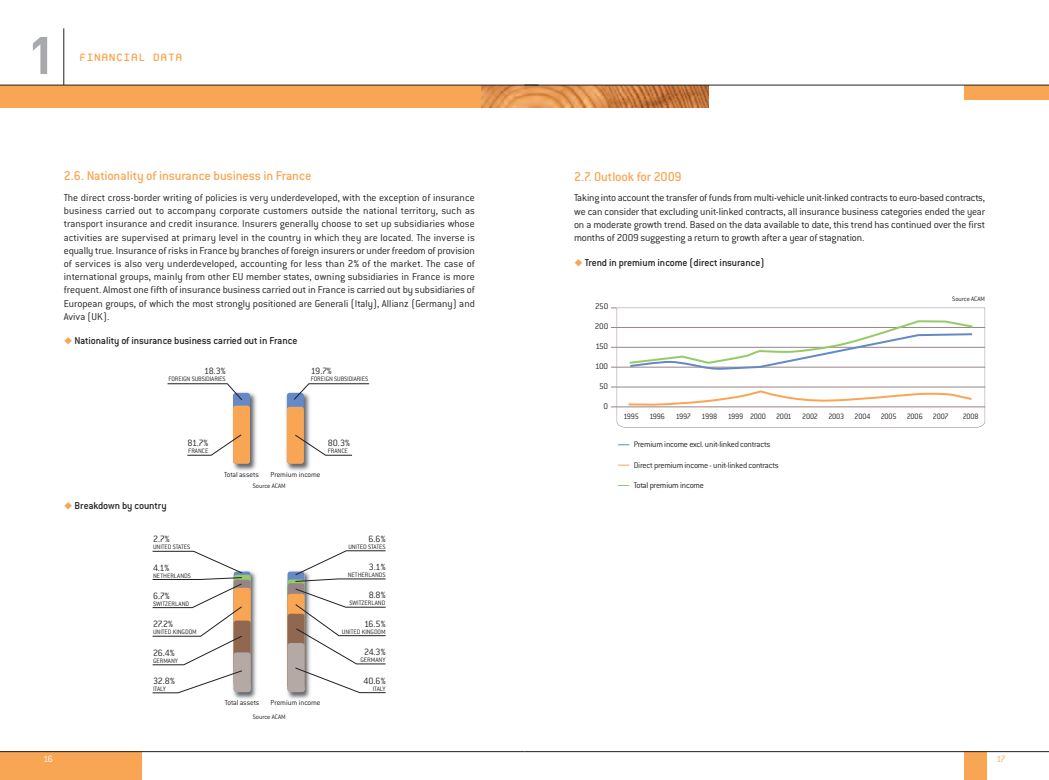
<style>
.page{position:relative;width:1049px;height:780px;background:#fff}
.page>*{position:absolute;margin:0;border:0;box-sizing:border-box;transform-origin:0 0}
.t1{font:700 52px "DIN";color:#a8a9ad}
.t2{font:16px "Platelet";color:#f9a654}
.t3{font:500 14px "Conduit ITC";letter-spacing:-.01em;color:#f9a654}
.t4{font:300 11px/13.2px "Conduit ITC";letter-spacing:-.01em;color:#231f20;text-align:justify}
.t5{font:500 11px "Conduit ITC";letter-spacing:-.01em;color:#231f20}
.t6{font:300 10px "Conduit ITC";letter-spacing:-.06em;color:#231f20}
.t7{font:300 10px "Conduit ITC";color:#fff}
.t8{font:300 10px "Conduit ITC";color:#f9a654}
.t9{font:300 9px "Conduit ITC";letter-spacing:-.025em;color:#231f20}
.t10{font:300 8.5px "Conduit ITC";letter-spacing:-.02em;color:#231f20;scale:.95 1}
.t11{font:300 8px "Conduit ITC";letter-spacing:-.01em;color:#231f20}
.t12{font:300 7px "Conduit ITC";color:#231f20}
.s1{color:#f9a654}
</style>
<div class="page">
<div style="left:964px;top:85px;width:85px;height:14px;background:#f9a654"></div>
<div style="left:964px;top:751px;width:22px;height:29px;background:#f9a654"></div>
<hr style="left:524px;top:751px;width:525px;height:1px;background:#231f20">
<div style="left:0;top:85px;width:482px;height:23px;background:#f9a654"></div>
<img style="left:482px;top:86px;width:227px;height:22px">
<div style="left:0;top:751px;width:142px;height:29px;background:#f9a654"></div>
<hr style="left:0;top:751px;width:524px;height:1px;background:#231f20">
<hr style="left:0;top:85px;width:539px;height:1px;background:#231f20">
<hr style="left:63px;top:28px;width:1px;height:57px;background:#231f20">
<hr style="left:611px;top:387px;width:374px;height:1px;background:#978487">
<hr style="left:611px;top:347px;width:374px;height:1px;background:#978487">
<hr style="left:611px;top:327px;width:374px;height:1px;background:#978487">
<hr style="left:611px;top:367px;width:374px;height:1px;background:#978487">
<svg style="left:617px;top:307px;width:368px;height:120px"></svg>
<hr style="left:611px;top:406px;width:374px;height:1px;background:#978487">
<svg style="left:626px;top:391px;width:347px;height:15px"></svg>
<svg style="left:627px;top:319px;width:348px;height:50px"></svg>
<img style="left:287px;top:582px;width:23px;height:117px">
<img style="left:233px;top:571px;width:23px;height:128px">
<img style="left:233px;top:392px;width:23px;height:79px">
<div style="left:233px;top:393px;width:17px;height:70px;background:#6489c6;border-radius:3px"></div>
<div style="left:233px;top:405px;width:17px;height:58px;background:#f9a654;border-radius:3px"></div>
<img style="left:286px;top:392px;width:24px;height:79px">
<div style="left:287px;top:393px;width:17px;height:70px;background:#6489c6;border-radius:3px"></div>
<div style="left:287px;top:571px;width:17px;height:121px;background:#6489c6;border-radius:3px"></div>
<div style="left:287px;top:579px;width:17px;height:110px;background:#95cb64;border-radius:3px"></div>
<div style="left:287px;top:583px;width:17px;height:105px;background:#978487;border-radius:3px"></div>
<div style="left:287px;top:593px;width:17px;height:97px;background:#f9a654;border-radius:3px"></div>
<div style="left:287px;top:613px;width:17px;height:76px;background:#906750;border-radius:3px"></div>
<div style="left:287px;top:643px;width:17px;height:49px;background:#b5a9a5;border-radius:3px"></div>
<div style="left:234px;top:574px;width:17px;height:104px;background:#95cb64;border-radius:3px"></div>
<div style="left:234px;top:579px;width:17px;height:90px;background:#978487;border-radius:3px"></div>
<div style="left:234px;top:587px;width:17px;height:87px;background:#f9a654;border-radius:3px"></div>
<div style="left:234px;top:620px;width:17px;height:65px;background:#906750;border-radius:3px"></div>
<div style="left:234px;top:652px;width:17px;height:40px;background:#b5a9a5;border-radius:3px"></div>
<div style="left:287px;top:407px;width:17px;height:56px;background:#f9a654;border-radius:3px"></div>
<svg style="left:167px;top:383px;width:76px;height:17px"></svg>
<svg style="left:293px;top:383px;width:77px;height:17px"></svg>
<svg style="left:187px;top:434px;width:55px;height:21px"></svg>
<svg style="left:295px;top:434px;width:57px;height:21px"></svg>
<svg style="left:152px;top:550px;width:91px;height:143px"></svg>
<svg style="left:295px;top:550px;width:91px;height:32px"></svg>
<svg style="left:295px;top:588px;width:91px;height:105px"></svg>
<hr style="left:524px;top:85px;width:525px;height:1px;background:#231f20">
<h1 class="t1" style="left:28px;top:26px;width:30px">1</h1>
<h2 class="t2" style="left:79px;top:46px;width:105px">FINANCIAL DATA</h2>
<p class="t3" style="left:64px;top:171px;width:249px">2.6. Nationality of insurance business in France</p>
<p class="t4" style="left:64px;top:192px;width:413px">The direct cross-border writing of policies is very underdeveloped, with the exception of insurance business carried out to accompany corporate customers outside the national territory, such as transport insurance and credit insurance. Insurers generally choose to set up subsidiaries whose activities are supervised at primary level in the country in which they are located. The inverse is equally true. Insurance of risks in France by branches of foreign insurers or under freedom of provision of services is also very underdeveloped, accounting for less than 2% of the market. The case of international groups, mainly from other EU member states, owning subsidiaries in France is more frequent. Almost one fifth of insurance business carried out in France is carried out by subsidiaries of European groups, of which the most strongly positioned are Generali (Italy), Allianz (Germany) and Aviva (UK).</p>
<p class="t5" style="left:64px;top:337px;width:235px"><span class="s1">◆</span> Nationality of insurance business carried out in France</p>
<p class="t6" style="left:204px;top:368px;width:23px">18.3%</p>
<p class="t12" style="left:168px;top:377px;width:59px">FOREIGN SUBSIDIARIES</p>
<p class="t6" style="left:311px;top:368px;width:23px">19.7%</p>
<p class="t12" style="left:311px;top:377px;width:59px">FOREIGN SUBSIDIARIES</p>
<p class="t6" style="left:188px;top:439px;width:22px">81.7%</p>
<p class="t12" style="left:188px;top:448px;width:22px">FRANCE</p>
<p class="t11" style="left:224px;top:472px;width:36px">Total assets</p>
<p class="t11" style="left:271px;top:472px;width:51px">Premium income</p>
<p class="t6" style="left:328px;top:439px;width:24px">80.3%</p>
<p class="t12" style="left:328px;top:448px;width:22px">FRANCE</p>
<p class="t5" style="left:64px;top:502px;width:104px"><span class="s1">◆</span> Breakdown by country</p>
<p class="t6" style="left:153px;top:536px;width:18px">2.7%</p>
<p class="t12" style="left:153px;top:545px;width:39px">UNITED STATES</p>
<p class="t6" style="left:153px;top:564px;width:18px">4.1%</p>
<p class="t12" style="left:153px;top:573px;width:39px">NETHERLANDS</p>
<p class="t6" style="left:153px;top:592px;width:18px">6.7%</p>
<p class="t12" style="left:153px;top:601px;width:38px">SWITZERLAND</p>
<p class="t6" style="left:153px;top:621px;width:22px">27.2%</p>
<p class="t12" style="left:153px;top:630px;width:45px">UNITED KINGDOM</p>
<p class="t6" style="left:153px;top:649px;width:23px">26.4%</p>
<p class="t12" style="left:153px;top:658px;width:26px">GERMANY</p>
<p class="t6" style="left:153px;top:678px;width:23px">32.8%</p>
<p class="t12" style="left:153px;top:686px;width:14px">ITALY</p>
<p class="t12" style="left:253px;top:483px;width:34px">Source ACAM</p>
<p class="t11" style="left:225px;top:700px;width:36px">Total assets</p>
<p class="t11" style="left:271px;top:700px;width:51px">Premium income</p>
<p class="t12" style="left:253px;top:714px;width:34px">Source ACAM</p>
<p class="t6" style="left:368px;top:535px;width:19px">6.6%</p>
<p class="t12" style="left:348px;top:544px;width:39px">UNITED STATES</p>
<p class="t6" style="left:369px;top:564px;width:18px">3.1%</p>
<p class="t12" style="left:348px;top:573px;width:39px">NETHERLANDS</p>
<p class="t6" style="left:369px;top:592px;width:18px">8.8%</p>
<p class="t12" style="left:349px;top:601px;width:38px">SWITZERLAND</p>
<p class="t6" style="left:364px;top:620px;width:23px">16.5%</p>
<p class="t12" style="left:342px;top:629px;width:45px">UNITED KINGDOM</p>
<p class="t6" style="left:364px;top:648px;width:23px">24.3%</p>
<p class="t12" style="left:361px;top:657px;width:26px">GERMANY</p>
<p class="t6" style="left:363px;top:677px;width:24px">40.6%</p>
<p class="t12" style="left:373px;top:686px;width:14px">ITALY</p>
<p class="t3" style="left:574px;top:172px;width:109px">2.7. Outlook for 2009</p>
<p class="t4" style="left:574px;top:192px;width:413px">Taking into account the transfer of funds from multi-vehicle unit-linked contracts to euro-based contracts, we can consider that excluding unit-linked contracts, all insurance business categories ended the year on a moderate growth trend. Based on the data available to date, this trend has continued over the first months of 2009 suggesting a return to growth after a year of stagnation.</p>
<p class="t5" style="left:574px;top:258px;width:192px"><span class="s1">◆</span> Trend in premium income (direct insurance)</p>
<p class="t9" style="left:595px;top:304px;width:15px">250</p>
<p class="t9" style="left:595px;top:323px;width:15px">200</p>
<p class="t9" style="left:595px;top:343px;width:14px">150</p>
<p class="t9" style="left:595px;top:363px;width:15px">100</p>
<p class="t9" style="left:599px;top:383px;width:11px">50</p>
<p class="t9" style="left:603px;top:403px;width:6px">0</p>
<p class="t12" style="left:952px;top:296px;width:34px">Source ACAM</p>
<p class="t10" style="left:623px;top:413px;width:45px">1995 1996</p>
<p class="t10" style="left:676px;top:413px;width:18px">1997</p>
<p class="t10" style="left:702px;top:413px;width:96px">1998 1999 2000 2001</p>
<p class="t10" style="left:802px;top:413px;width:155px">2002 2003 2004 2005 2006 2007</p>
<p class="t10" style="left:963px;top:413px;width:18px">2008</p>
<p class="t9" style="left:634px;top:441px;width:138px">Premium income excl. unit-linked contracts</p>
<p class="t9" style="left:634px;top:462px;width:146px">Direct premium income - unit-linked contracts</p>
<p class="t9" style="left:634px;top:482px;width:72px">Total premium income</p>
<p class="t7" style="left:44px;top:755px;width:11px">16</p>
<p class="t8" style="left:996px;top:755px;width:11px">17</p>
</div>
